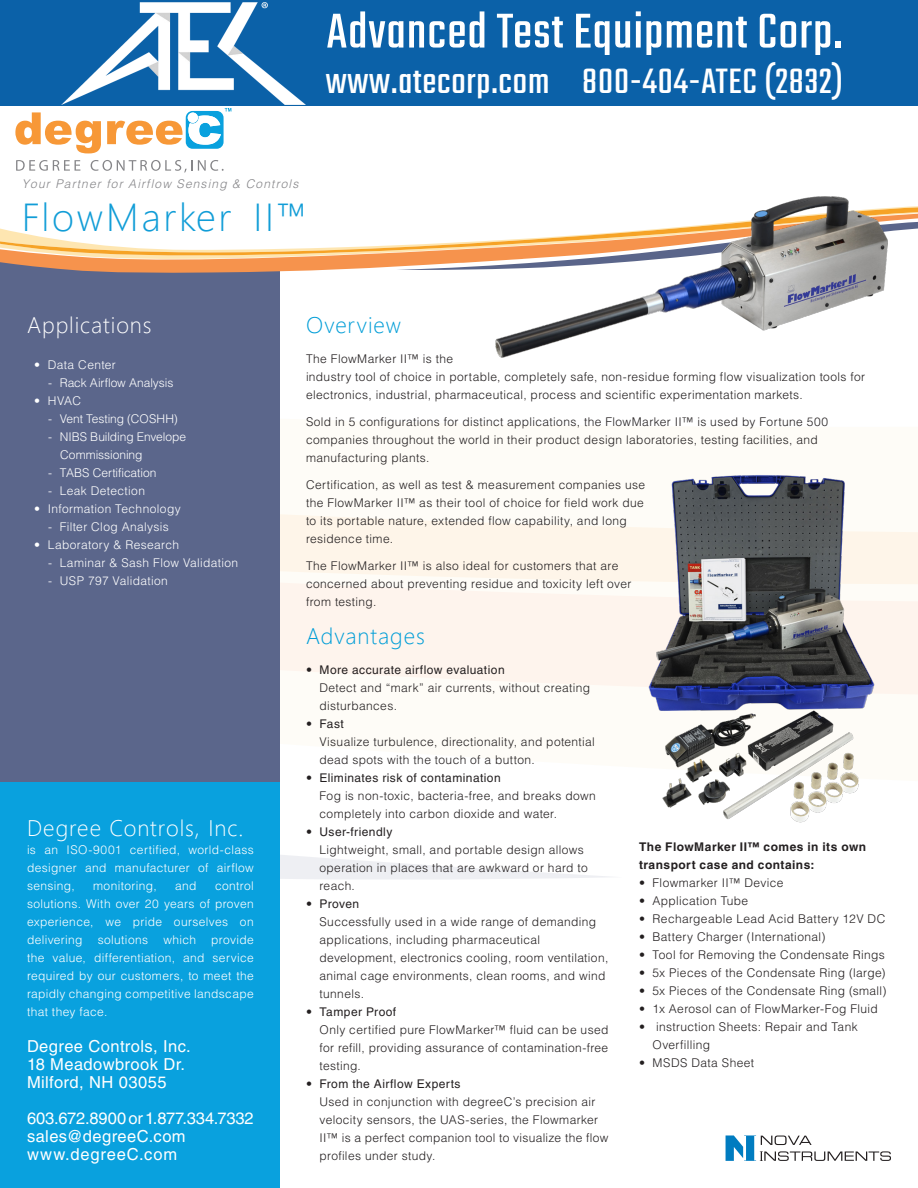
<style>
.page{position:relative;width:918px;height:1188px;background:#fff}
.page>*{position:absolute;margin:0;border:0;box-sizing:border-box;transform-origin:0 0}
.t1{font:54px "Teko";letter-spacing:.02em;color:#fff}
.t2{font:39px "Teko";letter-spacing:.02em;color:#fff}
.t3{font:300 39px "Segoe UI";letter-spacing:.07em;color:#119dd7}
.t4{font:300 22.5px "Segoe UI";letter-spacing:.04em;color:#fff}
.t5{font:300 22.5px "Segoe UI";letter-spacing:.04em;color:#009dd7}
.t6{font:16.5px "Helvetica LT Std";letter-spacing:.025em;color:#fff}
.t7{font:16.5px "Helvetica LT Std";letter-spacing:-.005em;color:#fff}
.t8{font:16.5px "Helvetica LT Std";letter-spacing:.055em;color:#fff}
.t9{font:300 12px/18px "Helvetica LT Std";letter-spacing:.03em;color:#231f20}
.t10{font:300 12px/18px "Helvetica LT Std";letter-spacing:.025em;color:#fff;text-align:justify}
.t11{font:12px "Helvetica LT Std";letter-spacing:.035em;color:#231f20}
.t12{font:300 12px/18px "Helvetica LT Std";letter-spacing:-.005em;color:#fff}
.t13{font:700 12px/18px "Helvetica LT Std";letter-spacing:.04em;color:#231f20}
.t14{font:italic 300 12px "Helvetica LT Std";letter-spacing:.095em;color:#868689}
.s1{font-weight:300}
</style>
<div class="page">
<svg style="left:279px;top:793px;width:330px;height:91px"></svg>
<svg style="left:80px;top:108px;width:838px;height:590px"></svg>
<div style="left:0;top:781px;width:279px;height:407px;background:#09a1de"></div>
<div style="left:0;top:261px;width:279px;height:520px;background:#5b668b"></div>
<svg style="left:80px;top:201px;width:838px;height:4px"></svg>
<svg style="left:80px;top:205px;width:838px;height:5px"></svg>
<svg style="left:0;top:210px;width:918px;height:64px"></svg>
<svg style="left:726px;top:1135px;width:165px;height:26px"></svg>
<img style="left:495px;top:197px;width:393px;height:160px">
<svg style="left:15px;top:112px;width:86px;height:41px"></svg>
<svg style="left:16px;top:160px;width:64px;height:11px"></svg>
<svg style="left:91px;top:160px;width:133px;height:13px"></svg>
<svg style="left:107px;top:108px;width:124px;height:41px"></svg>
<img style="left:635px;top:460px;width:253px;height:363px">
<div style="left:0;top:0;width:918px;height:106px;background:#0b61a8"></div>
<img style="left:61px;top:2px;width:244px;height:103px">
<h1 class="t1" style="left:327px;top:1px;width:517px">Advanced Test Equipment Corp.</h1>
<h2 class="t2" style="left:326px;top:59px;width:519px">www.atecorp.com 800-404-ATEC (2832)</h2>
<p class="t14" style="left:22px;top:176px;width:278px">Your Partner for Airflow Sensing &amp; Controls</p>
<p class="t3" style="left:22px;top:180px;width:287px">FlowMarker II™</p>
<p class="t4" style="left:27px;top:304px;width:126px">Applications</p>
<p class="t10" style="left:34px;top:356px;width:83px">• Data Center</p>
<p class="t12" style="left:48px;top:374px;width:127px">- Rack Airflow Analysis</p>
<p class="t10" style="left:34px;top:392px;width:48px">• HVAC</p>
<p class="t12" style="left:48px;top:410px;width:131px">- Vent Testing (COSHH)</p>
<p class="t12" style="left:60px;top:428px;width:128px;text-indent:-12px">- NIBS Building Envelope<br>Commissioning</p>
<p class="t12" style="left:48px;top:464px;width:110px">- TABS Certification</p>
<p class="t10" style="left:48px;top:482px;width:98px">- Leak Detection</p>
<p class="t10" style="left:34px;top:500px;width:148px">• Information Technology</p>
<p class="t10" style="left:48px;top:518px;width:122px">- Filter Clog Analysis</p>
<p class="t10" style="left:34px;top:536px;width:146px">• Laboratory &amp; Research</p>
<p class="t10" style="left:48px;top:554px;width:192px">- Laminar &amp; Sash Flow Validation</p>
<p class="t10" style="left:48px;top:572px;width:121px">- USP 797 Validation</p>
<p class="t4" style="left:27px;top:807px;width:218px">Degree Controls, Inc.</p>
<p class="t10" style="left:27px;top:841px;width:228px">is an ISO-9001 certified, world-class designer and manufacturer of airflow sensing,</p>
<p class="t10" style="left:27px;top:877px;width:228px;text-indent:188px">control solutions. With over 20 years of proven experience, we pride ourselves on delivering</p>
<p class="t10" style="left:93px;top:877px;width:65px">monitoring,</p>
<p class="t10" style="left:175px;top:877px;width:23px">and</p>
<p class="t10" style="left:27px;top:931px;width:228px;text-indent:184px">provide the value, differentiation, and service required by our customers, to meet the rapidly changing competitive landscape that they face.</p>
<p class="t6" style="left:27px;top:1037px;width:165px">Degree Controls, Inc.</p>
<p class="t6" style="left:27px;top:1055px;width:160px">18 Meadowbrook Dr.</p>
<p class="t6" style="left:27px;top:1073px;width:141px">Milford, NH 03055</p>
<p class="t7" style="left:27px;top:1109px;width:228px">603.672.8900 or 1.877.334.7332</p>
<p class="t6" style="left:27px;top:1127px;width:160px">sales@degreeC.com</p>
<p class="t8" style="left:27px;top:1145px;width:152px">www.degreeC.com</p>
<p class="t10" style="left:98px;top:931px;width:52px">solutions</p>
<p class="t10" style="left:163px;top:931px;width:34px">which</p>
<p class="t5" style="left:306px;top:304px;width:97px">Overview</p>
<p class="t9" style="left:306px;top:350px;width:561px">The FlowMarker II™ is the<br>industry tool of choice in portable, completely safe, non-residue forming flow visualization tools for electronics, industrial, pharmaceutical, process and scientific experimentation markets.</p>
<p class="t9" style="left:306px;top:413px;width:524px">Sold in 5 configurations for distinct applications, the FlowMarker II™ is used by Fortune 500 companies throughout the world in their product design laboratories, testing facilities, and manufacturing plants.</p>
<p class="t9" style="left:306px;top:476px;width:341px">Certification, as well as test &amp; measurement companies use the FlowMarker II™ as their tool of choice for field work due to its portable nature, extended flow capability, and long residence time.</p>
<p class="t9" style="left:306px;top:557px;width:327px">The FlowMarker II™ is also ideal for customers that are concerned about preventing residue and toxicity left over from testing.</p>
<p class="t5" style="left:306px;top:615px;width:120px">Advantages</p>
<p class="t11" style="left:306px;top:663px;width:200px"><span class="s1">•</span> More accurate airflow evaluation</p>
<p class="t9" style="left:320px;top:679px;width:272px">Detect and “mark” air currents, without creating disturbances.</p>
<p class="t11" style="left:306px;top:717px;width:39px"><span class="s1">•</span> Fast</p>
<p class="t9" style="left:320px;top:733px;width:277px">Visualize turbulence, directionality, and potential dead spots with the touch of a button.</p>
<p class="t11" style="left:306px;top:771px;width:196px"><span class="s1">•</span> Eliminates risk of contamination</p>
<p class="t9" style="left:320px;top:787px;width:278px">Fog is non-toxic, bacteria-free, and breaks down completely into carbon dioxide and water.</p>
<p class="t11" style="left:306px;top:825px;width:88px"><span class="s1">•</span> User-friendly</p>
<p class="t9" style="left:320px;top:841px;width:270px">Lightweight, small, and portable design allows operation in places that are awkward or hard to reach.</p>
<p class="t11" style="left:306px;top:897px;width:55px"><span class="s1">•</span> Proven</p>
<p class="t9" style="left:320px;top:913px;width:290px">Successfully used in a wide range of demanding applications, including pharmaceutical development, electronics cooling, room ventilation, animal cage environments, clean rooms, and wind tunnels.</p>
<p class="t11" style="left:306px;top:1005px;width:92px"><span class="s1">•</span> Tamper Proof</p>
<p class="t9" style="left:320px;top:1021px;width:290px;text-align:justify">Only certified pure FlowMarker™ fluid can be used for refill, providing assurance of contamination-free testing.</p>
<p class="t11" style="left:306px;top:1077px;width:156px"><span class="s1">•</span> From the Airflow Experts</p>
<p class="t9" style="left:320px;top:1093px;width:290px">Used in conjunction with degreeC’s precision air velocity sensors, the UAS-series, the Flowmarker II™ is a perfect companion tool to visualize the flow profiles under study.</p>
<p class="t13" style="left:639px;top:837px;width:229px">The FlowMarker II™ comes in its own transport case and contains:</p>
<p class="t9" style="left:639px;top:873px;width:146px">• Flowmarker II™ Device</p>
<p class="t9" style="left:639px;top:891px;width:111px">• Application Tube</p>
<p class="t9" style="left:639px;top:909px;width:248px">• Rechargeable Lead Acid Battery 12V DC</p>
<p class="t9" style="left:639px;top:927px;width:188px">• Battery Charger (International)</p>
<p class="t9" style="left:639px;top:945px;width:247px">• Tool for Removing the Condensate Rings</p>
<p class="t9" style="left:639px;top:963px;width:248px">• 5x Pieces of the Condensate Ring (large)</p>
<p class="t9" style="left:639px;top:981px;width:249px">• 5x Pieces of the Condensate Ring (small)</p>
<p class="t9" style="left:639px;top:999px;width:240px">• 1x Aerosol can of FlowMarker-Fog Fluid</p>
<p class="t9" style="left:652px;top:1017px;width:207px;text-indent:-14px">• instruction Sheets: Repair and Tank<br>Overfilling</p>
<p class="t9" style="left:639px;top:1053px;width:117px">• MSDS Data Sheet</p>
</div>
